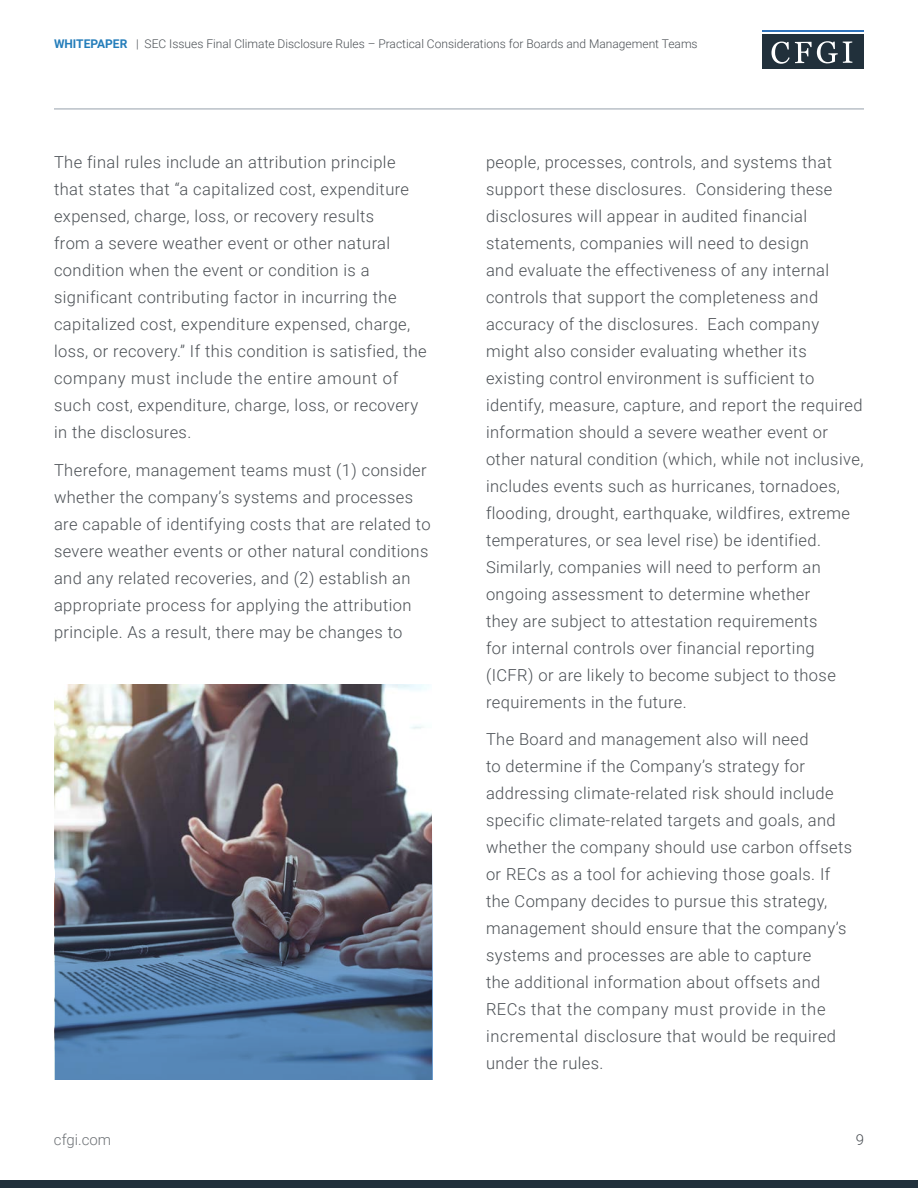
<style>
.page{position:relative;width:918px;height:1188px;background:#fff}
.page>*{position:absolute;margin:0;border:0;box-sizing:border-box;transform-origin:0 0}
.Body{font:300 16.5px/27px "Roboto";letter-spacing:.025em;color:#4a4f54}
.t1{font:300 15px "Roboto";color:#6e7276}
.t2{font:300 15px "Roboto";color:#4a4f54}
.t3{font:300 12px "Roboto";color:#4a4f54}
.s1{font-weight:700;color:#247dba}
</style>
<div class="page">
<div style="left:762px;top:35px;width:102px;height:34px;background:#21303b"></div>
<hr style="left:762px;top:31px;width:102px;height:1px;background:#3073ba">
<svg style="left:771px;top:41px;width:81px;height:23px"></svg>
<div style="left:0;top:1180px;width:918px;height:8px;background:#21303b"></div>
<hr style="left:54px;top:108px;width:810px;height:2px;background:#c3c9cf">
<img style="left:54px;top:684px;width:375px;height:396px">
<img style="left:55px;top:763px;width:378px;height:317px">
<p class="t3" style="left:54px;top:35px;width:645px"><span class="s1">WHITEPAPER</span> | SEC Issues Final Climate Disclosure Rules – Practical Considerations for Boards and Management Teams</p>
<p class="Body" style="left:54px;top:148px;width:374px">The final rules include an attribution principle that states that “a capitalized cost, expenditure expensed, charge, loss, or recovery results<br>from a severe weather event or other natural condition when the event or condition is a significant contributing factor in incurring the capitalized cost, expenditure expensed, charge, loss, or recovery.” If this condition is satisfied, the company must include the entire amount of such cost, expenditure, charge, loss, or recovery in the disclosures.</p>
<p class="Body" style="left:54px;top:456px;width:378px">Therefore, management teams must (1) consider whether the company’s systems and processes are capable of identifying costs that are related to severe weather events or other natural conditions and any related recoveries, and (2) establish an appropriate process for applying the attribution principle. As a result, there may be changes to</p>
<p class="Body" style="left:486px;top:148px;width:379px">people, processes, controls, and systems that support these disclosures. Considering these disclosures will appear in audited financial statements, companies will need to design<br>and evaluate the effectiveness of any internal controls that support the completeness and accuracy of the disclosures. Each company might also consider evaluating whether its existing control environment is sufficient to identify, measure, capture, and report the required information should a severe weather event or other natural condition (which, while not inclusive, includes events such as hurricanes, tornadoes, flooding, drought, earthquake, wildfires, extreme temperatures, or sea level rise) be identified.<br>Similarly, companies will need to perform an ongoing assessment to determine whether<br>they are subject to attestation requirements<br>for internal controls over financial reporting (ICFR) or are likely to become subject to those requirements in the future.</p>
<p class="Body" style="left:486px;top:725px;width:368px">The Board and management also will need<br>to determine if the Company’s strategy for addressing climate-related risk should include specific climate-related targets and goals, and whether the company should use carbon offsets or RECs as a tool for achieving those goals. If the Company decides to pursue this strategy, management should ensure that the company’s systems and processes are able to capture<br>the additional information about offsets and RECs that the company must provide in the incremental disclosure that would be required under the rules.</p>
<p class="t1" style="left:54px;top:1129px;width:59px">cfgi.com</p>
<p class="t2" style="left:856px;top:1129px;width:10px">9</p>
</div>
